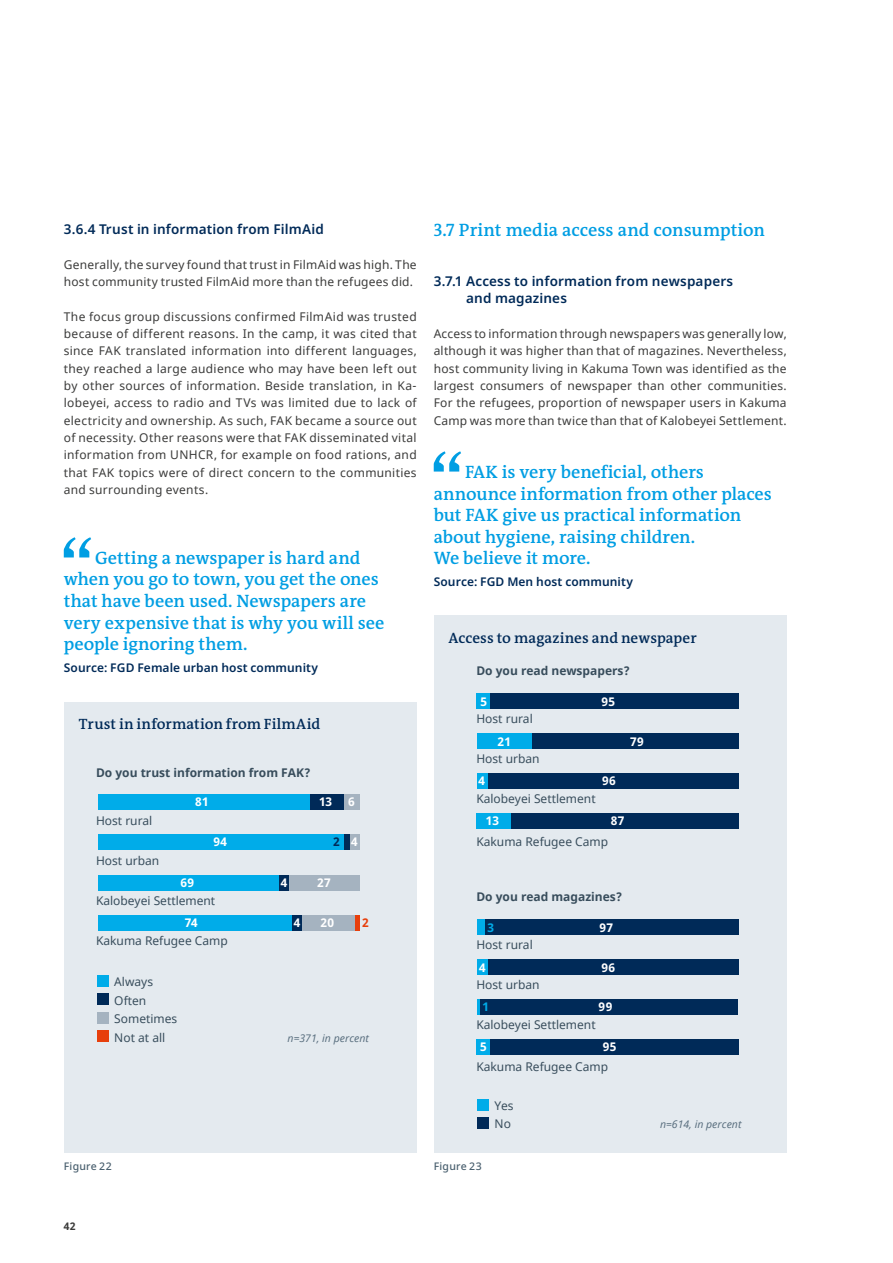
<style>
.page{position:relative;width:893px;height:1263px;background:#fff}
.page>*{position:absolute;margin:0;border:0;box-sizing:border-box;transform-origin:0 0}
.DWA_CD2018_Zitat_Hel{font:600 18px/21.6px "DW The Antiqua B W6";letter-spacing:-.005em;color:#009ee3}
.DWA_CD2018_Headline{font:600 18px "DW The Antiqua B W6";color:#009ee3}
.DWA_CD2018_Figures_H{font:600 15px "DW The Antiqua B W6";letter-spacing:.005em;color:#002a58}
.DWA_CD2018_FT_Zwisch{font:600 13.5px/17.4px "Noto Sans";letter-spacing:.01em;color:#002a58}
.DWA_CD2018_Fließtext{font:12px/17.4px "Noto Sans";letter-spacing:.02em;color:#3b3b3a;text-align:justify}
.t1{font:12px/18.5px "Noto Sans";color:#384d5c}
.t2{font:700 12px "Noto Sans";color:#384d5c}
.DWA_CD2018_Zitat_Hel-2{font:600 12px "Noto Sans";letter-spacing:.005em;color:#002a58}
.t3{font:700 12px "Noto Sans";letter-spacing:.035em;color:#fff}
.t4{font:700 12px "Noto Sans";color:#002a58}
.t5{font:700 12px "Noto Sans";color:#00ace9}
.t6{font:700 12px "Noto Sans";color:#e73f0c}
.t7{font:italic 10.5px "Noto Sans";color:#5a6f7f}
.Figure{font:500 10.5px "Noto Sans";letter-spacing:.02em;color:#495f6e}
.t8{font:700 10.5px "Noto Sans";color:#3b3b3a}
.s1{color:#fff}
</style>
<div class="page">
<svg style="left:434px;top:451px;width:27px;height:21px"></svg>
<svg style="left:64px;top:537px;width:27px;height:20px"></svg>
<div style="left:64px;top:702px;width:353px;height:450px;background:#e4eaef"></div>
<div style="left:354px;top:915px;width:6px;height:15px;background:#e73f0c"></div>
<div style="left:344px;top:795px;width:16px;height:15px;background:#a5b3c0"></div>
<div style="left:349px;top:835px;width:11px;height:15px;background:#a5b3c0"></div>
<div style="left:289px;top:875px;width:71px;height:15px;background:#a5b3c0"></div>
<div style="left:302px;top:915px;width:52px;height:15px;background:#a5b3c0"></div>
<div style="left:310px;top:795px;width:34px;height:15px;background:#002a58"></div>
<div style="left:344px;top:835px;width:5px;height:15px;background:#002a58"></div>
<div style="left:278px;top:875px;width:11px;height:15px;background:#002a58"></div>
<div style="left:292px;top:915px;width:10px;height:15px;background:#002a58"></div>
<div style="left:98px;top:795px;width:212px;height:15px;background:#00ace9"></div>
<div style="left:98px;top:835px;width:246px;height:15px;background:#00ace9"></div>
<div style="left:98px;top:875px;width:180px;height:15px;background:#00ace9"></div>
<div style="left:98px;top:915px;width:194px;height:15px;background:#00ace9"></div>
<div style="left:98px;top:1012px;width:11px;height:11px;background:#a5b3c0"></div>
<div style="left:98px;top:975px;width:11px;height:11px;background:#00ace9"></div>
<div style="left:98px;top:994px;width:11px;height:11px;background:#002a58"></div>
<div style="left:98px;top:1031px;width:11px;height:11px;background:#e73f0c"></div>
<div style="left:434px;top:615px;width:353px;height:537px;background:#e4eaef"></div>
<div style="left:490px;top:693px;width:248px;height:15px;background:#002a58"></div>
<div style="left:532px;top:733px;width:206px;height:15px;background:#002a58"></div>
<div style="left:487px;top:773px;width:251px;height:16px;background:#002a58"></div>
<div style="left:511px;top:814px;width:227px;height:15px;background:#002a58"></div>
<div style="left:477px;top:693px;width:13px;height:15px;background:#00ace9"></div>
<div style="left:477px;top:733px;width:55px;height:15px;background:#00ace9"></div>
<div style="left:477px;top:773px;width:10px;height:16px;background:#00ace9"></div>
<div style="left:477px;top:814px;width:34px;height:15px;background:#00ace9"></div>
<div style="left:485px;top:919px;width:253px;height:15px;background:#002a58"></div>
<div style="left:487px;top:959px;width:251px;height:15px;background:#002a58"></div>
<div style="left:479px;top:999px;width:259px;height:15px;background:#002a58"></div>
<div style="left:490px;top:1040px;width:248px;height:15px;background:#002a58"></div>
<div style="left:477px;top:919px;width:8px;height:15px;background:#00ace9"></div>
<div style="left:477px;top:959px;width:10px;height:15px;background:#00ace9"></div>
<svg style="left:477px;top:999px;width:2px;height:15px"></svg>
<div style="left:477px;top:1040px;width:13px;height:15px;background:#00ace9"></div>
<div style="left:478px;top:1099px;width:11px;height:11px;background:#00ace9"></div>
<div style="left:478px;top:1117px;width:11px;height:11px;background:#002a58"></div>
<p class="DWA_CD2018_FT_Zwisch" style="left:64px;top:221px;width:262px">3.6.4 Trust in information from FilmAid</p>
<p class="DWA_CD2018_Fließtext" style="left:64px;top:256px;width:354px">Generally, the survey found that trust in FilmAid was high. The host community trusted FilmAid more than the refugees did.</p>
<p class="DWA_CD2018_Fließtext" style="left:64px;top:308px;width:354px">The focus group discussions confirmed FilmAid was trusted because of different reasons. In the camp, it was cited that since FAK translated information into different languages, they reached a large audience who may have been left out by other sources of information. Beside translation, in Ka&shy;lobeyei, access to radio and TVs was limited due to lack of electricity and ownership. As such, FAK became a source out of necessity. Other reasons were that FAK disseminated vital information from UNHCR, for example on food rations, and that FAK topics were of direct concern to the communities and surrounding events.</p>
<p class="DWA_CD2018_Zitat_Hel" style="left:64px;top:547px;width:322px;text-indent:31px">Getting a newspaper is hard and when you go to town, you get the ones that have been used. Newspapers are very expensive that is why you will see people ignoring them.</p>
<p class="DWA_CD2018_Zitat_Hel-2" style="left:64px;top:659px;width:256px">Source: FGD Female urban host community</p>
<p class="DWA_CD2018_Figures_H" style="left:79px;top:714px;width:243px">Trust in information from FilmAid</p>
<p class="t2" style="left:96px;top:764px;width:216px">Do you trust information from FAK?</p>
<p class="t3" style="left:195px;top:793px;width:15px">81</p>
<p class="t3" style="left:319px;top:793px;width:15px">13</p>
<p class="t3" style="left:348px;top:793px;width:8px">6</p>
<p class="t1" style="left:96px;top:812px;width:58px">Host rural</p>
<p class="t1" style="left:96px;top:852px;width:65px">Host urban</p>
<p class="t3" style="left:213px;top:833px;width:15px">94</p>
<p class="t4" style="left:333px;top:833px;width:26px">2 <span class="s1">4</span></p>
<p class="t3" style="left:181px;top:874px;width:15px">69</p>
<p class="t3" style="left:281px;top:874px;width:8px">4</p>
<p class="t3" style="left:317px;top:874px;width:15px">27</p>
<p class="t3" style="left:185px;top:914px;width:15px">74</p>
<p class="t3" style="left:294px;top:914px;width:8px">4</p>
<p class="t3" style="left:320px;top:914px;width:15px">20</p>
<p class="t6" style="left:362px;top:914px;width:8px">2</p>
<p class="t1" style="left:96px;top:891px;width:121px">Kalobeyei Settlement</p>
<p class="t1" style="left:96px;top:932px;width:133px">Kakuma Refugee Camp</p>
<p class="t1" style="left:114px;top:973px;width:65px">Always<br>Often<br>Sometimes<br>Not at all</p>
<p class="Figure" style="left:64px;top:1158px;width:49px">Figure 22</p>
<p class="t7" style="left:288px;top:1031px;width:83px">n=371, in percent</p>
<p class="DWA_CD2018_Headline" style="left:434px;top:219px;width:333px">3.7 Print media access and consumption</p>
<p class="DWA_CD2018_FT_Zwisch" style="left:466px;top:273px;width:268px;text-indent:-32px">3.7.1 Access to information from newspapers and magazines</p>
<p class="DWA_CD2018_Fließtext" style="left:434px;top:325px;width:354px">Access to information through newspapers was generally low, although it was higher than that of magazines. Nevertheless, host community living in Kakuma Town was identified as the largest consumers of newspaper than other communities.<br>For the refugees, proportion of newspaper users in Kakuma Camp was more than twice than that of Kalobeyei Settlement.</p>
<p class="DWA_CD2018_Zitat_Hel" style="left:434px;top:461px;width:340px;text-indent:31px">FAK is very beneficial, others announce information from other places but FAK give us practical information about hygiene, raising children.<br>We believe it more.</p>
<p class="DWA_CD2018_Zitat_Hel-2" style="left:434px;top:573px;width:201px">Source: FGD Men host community</p>
<p class="DWA_CD2018_Figures_H" style="left:449px;top:628px;width:250px">Access to magazines and newspaper</p>
<p class="t2" style="left:476px;top:663px;width:155px">Do you read newspapers?</p>
<p class="t3" style="left:480px;top:693px;width:8px">5</p>
<p class="t3" style="left:601px;top:693px;width:15px">95</p>
<p class="t1" style="left:476px;top:710px;width:58px">Host rural</p>
<p class="t1" style="left:476px;top:750px;width:65px">Host urban</p>
<p class="t3" style="left:497px;top:733px;width:15px">21</p>
<p class="t3" style="left:630px;top:733px;width:15px">79</p>
<p class="t3" style="left:479px;top:772px;width:8px">4</p>
<p class="t3" style="left:602px;top:772px;width:15px">96</p>
<p class="t3" style="left:486px;top:812px;width:15px">13</p>
<p class="t3" style="left:611px;top:812px;width:15px">87</p>
<p class="t1" style="left:476px;top:790px;width:121px">Kalobeyei Settlement</p>
<p class="t1" style="left:476px;top:832px;width:133px">Kakuma Refugee Camp</p>
<p class="t2" style="left:476px;top:888px;width:147px">Do you read magazines?</p>
<p class="t5" style="left:487px;top:919px;width:8px">3</p>
<p class="t3" style="left:599px;top:919px;width:15px">97</p>
<p class="t1" style="left:476px;top:936px;width:58px">Host rural</p>
<p class="t1" style="left:476px;top:976px;width:65px">Host urban</p>
<p class="t3" style="left:479px;top:959px;width:8px">4</p>
<p class="t3" style="left:601px;top:959px;width:15px">96</p>
<p class="t5" style="left:483px;top:998px;width:8px">1</p>
<p class="t3" style="left:599px;top:998px;width:15px">99</p>
<p class="t3" style="left:480px;top:1038px;width:8px">5</p>
<p class="t3" style="left:603px;top:1038px;width:15px">95</p>
<p class="t1" style="left:476px;top:1016px;width:121px">Kalobeyei Settlement</p>
<p class="t1" style="left:476px;top:1058px;width:133px">Kakuma Refugee Camp</p>
<p class="Figure" style="left:434px;top:1158px;width:49px">Figure 23</p>
<p class="t1" style="left:495px;top:1097px;width:21px">Yes<br>No</p>
<p class="t7" style="left:660px;top:1117px;width:83px">n=614, in percent</p>
<p class="t8" style="left:64px;top:1219px;width:13px">42</p>
</div>
